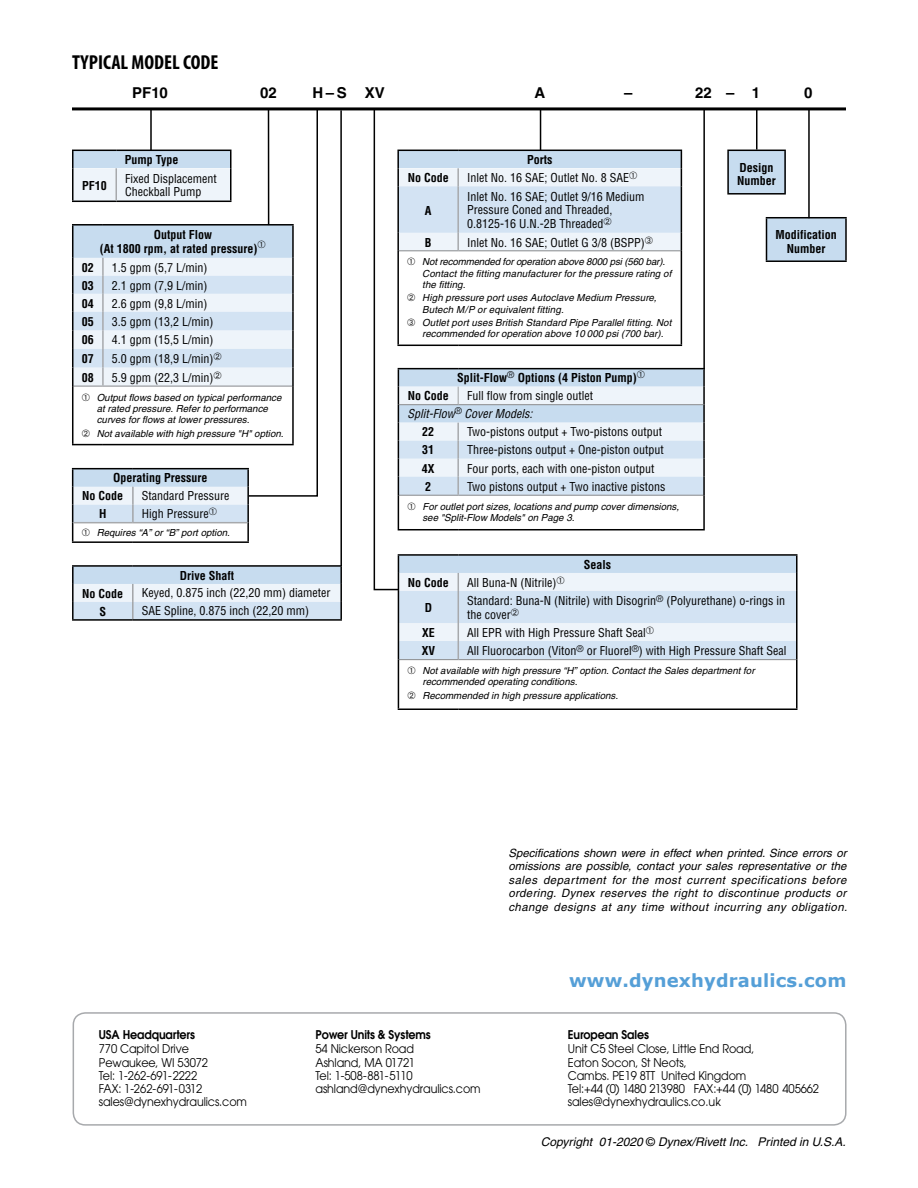
<style>
.page{position:relative;width:918px;height:1188px;background:#fff}
.page>*{position:absolute;margin:0;border:0;box-sizing:border-box;transform-origin:0 0}
.t1{font:700 condensed 20.25px "Myriad Pro";color:#000}
.t2{font:700 18px "Verdana";letter-spacing:.01em;color:#559fd7}
.t3{font:700 15px "Helvetica";color:#000}
.t4{font:condensed 12px/13.5px "Helvetica";color:#000}
.t5{font:12px/13.2px "Avant Garde";letter-spacing:-.01em;color:#000;scale:.93 1}
.t6{font:700 condensed 12px/13.5px "Helvetica";color:#000}
.t7{font:italic 12px "Helvetica";color:#000}
.t8{font:600 12px "Avant Garde";letter-spacing:-.01em;color:#000;scale:.93 1}
.t9{font:italic condensed 12px "Helvetica";color:#000}
.t10{font:italic 11.4px/13.5px "Helvetica";letter-spacing:.035em;color:#000;text-align:justify}
.t11{font:italic 9.75px/11.2px "Helvetica";color:#000}
.s1{font-style:normal}
</style>
<div class="page">
<hr style="left:72px;top:107px;width:774px;height:3px;background:#000">
<hr style="left:72px;top:541px;width:61px;height:2px;background:#000">
<hr style="left:133px;top:541px;width:116px;height:2px;background:#000">
<hr style="left:72px;top:619px;width:61px;height:2px;background:#000">
<hr style="left:133px;top:619px;width:209px;height:2px;background:#000">
<hr style="left:72px;top:565px;width:61px;height:2px;background:#000">
<svg style="left:72px;top:567px;width:270px;height:53px;background:#d2e0ed"></svg>
<hr style="left:133px;top:565px;width:209px;height:2px;background:#000">
<div style="left:766px;top:218px;width:80px;height:43px;background:#c7dcef"></div>
<hr style="left:766px;top:217px;width:81px;height:1px;background:#000">
<hr style="left:845px;top:218px;width:2px;height:42px;background:#000">
<hr style="left:766px;top:260px;width:81px;height:2px;background:#000">
<hr style="left:808px;top:109px;width:2px;height:109px;background:#000">
<hr style="left:340px;top:110px;width:2px;height:456px;background:#000">
<div style="left:73px;top:1012px;width:774px;height:114px;border:2px solid #a7a9ac;border-radius:12px"></div>
<hr style="left:398px;top:660px;width:1px;height:49px;background:#000">
<hr style="left:796px;top:660px;width:2px;height:49px;background:#000">
<hr style="left:398px;top:709px;width:60px;height:1px;background:#000">
<hr style="left:458px;top:709px;width:340px;height:1px;background:#000">
<svg style="left:72px;top:107px;width:247px;height:434px"></svg>
<svg style="left:373px;top:107px;width:425px;height:553px"></svg>
<h1 class="t1" style="left:72px;top:50px;width:148px">TYPICAL MODEL CODE</h1>
<p class="t3" style="left:132px;top:83px;width:37px">PF10</p>
<p class="t3" style="left:260px;top:83px;width:18px">02</p>
<p class="t3" style="left:313px;top:83px;width:74px">H – S XV</p>
<p class="t3" style="left:535px;top:83px;width:12px">A</p>
<p class="t3" style="left:624px;top:83px;width:10px">–</p>
<p class="t3" style="left:695px;top:83px;width:67px">22 – 1</p>
<p class="t3" style="left:804px;top:83px;width:10px">0</p>
<p class="t6" style="left:125px;top:153px;width:55px">Pump Type</p>
<p class="t6" style="left:82px;top:178px;width:26px">PF10</p>
<p class="t4" style="left:125px;top:172px;width:93px">Fixed Displacement<br>Checkball Pump</p>
<p class="t6" style="left:100px;top:228px;width:159px;text-indent:54px">Output Flow<br>(At 1800 rpm, at rated pressure)</p>
<p class="t6" style="left:82px;top:261px;width:13px">02</p>
<p class="t4" style="left:112px;top:261px;width:97px">1.5 gpm (5,7 L/min)</p>
<p class="t6" style="left:82px;top:279px;width:13px">03</p>
<p class="t4" style="left:112px;top:279px;width:97px">2.1 gpm (7,9 L/min)</p>
<p class="t6" style="left:82px;top:297px;width:13px">04</p>
<p class="t4" style="left:112px;top:297px;width:97px">2.6 gpm (9,8 L/min)</p>
<p class="t6" style="left:82px;top:315px;width:13px">05</p>
<p class="t4" style="left:112px;top:315px;width:103px">3.5 gpm (13,2 L/min)</p>
<p class="t6" style="left:82px;top:333px;width:13px">06</p>
<p class="t4" style="left:112px;top:333px;width:103px">4.1 gpm (15,5 L/min)</p>
<p class="t6" style="left:82px;top:352px;width:13px">07</p>
<p class="t4" style="left:112px;top:352px;width:103px">5.0 gpm (18,9 L/min)</p>
<p class="t6" style="left:82px;top:370px;width:13px">08</p>
<p class="t4" style="left:112px;top:370px;width:103px">5.9 gpm (22,3 L/min)</p>
<p class="t11" style="left:97px;top:392px;width:186px">Output flows based on typical performance at rated pressure. Refer to performance curves for flows at lower pressures.</p>
<p class="t11" style="left:97px;top:428px;width:188px">Not available with high pressure "H" option.</p>
<p class="t6" style="left:82px;top:469px;width:127px;line-height:18px;text-indent:31px">Operating Pressure<br>No Code</p>
<p class="t4" style="left:142px;top:489px;width:89px">Standard Pressure</p>
<p class="t6" style="left:99px;top:507px;width:9px">H</p>
<p class="t4" style="left:142px;top:507px;width:68px">High Pressure</p>
<p class="t11" style="left:97px;top:527px;width:135px">Requires “A” or “B” port option.</p>
<p class="t6" style="left:180px;top:569px;width:56px">Drive Shaft</p>
<p class="t6" style="left:82px;top:587px;width:43px">No Code</p>
<p class="t4" style="left:142px;top:586px;width:190px">Keyed, 0.875 inch (22,20 mm) diameter</p>
<p class="t6" style="left:99px;top:605px;width:8px">S</p>
<p class="t4" style="left:142px;top:604px;width:169px">SAE Spline, 0.875 inch (22,20 mm)</p>
<p class="t6" style="left:527px;top:153px;width:27px">Ports</p>
<p class="t6" style="left:408px;top:171px;width:43px">No Code</p>
<p class="t4" style="left:467px;top:171px;width:164px">Inlet No. 16 SAE; Outlet No. 8 SAE</p>
<p class="t6" style="left:425px;top:204px;width:8px">A</p>
<p class="t4" style="left:467px;top:190px;width:179px">Inlet No. 16 SAE; Outlet 9/16 Medium<br>Pressure Coned and Threaded,<br>0.8125-16 U.N.-2B Threaded</p>
<p class="t6" style="left:425px;top:235px;width:8px">B</p>
<p class="t4" style="left:467px;top:235px;width:187px">Inlet No. 16 SAE; Outlet G 3/8 (BSPP)➂</p>
<p class="t11" style="left:422px;top:256px;width:251px">Not recommended for operation above 8000 psi (560 bar).<br>Contact the fitting manufacturer for the pressure rating of the fitting.</p>
<p class="t11" style="left:422px;top:292px;width:236px">High pressure port uses Autoclave Medium Pressure,<br>Butech M/P or equivalent fitting.</p>
<p class="t11" style="left:422px;top:317px;width:251px;text-indent:-15px">➂ Outlet port uses British Standard Pipe Parallel fitting. Not recommended for operation above 10 000 psi (700 bar).</p>
<p class="t6" style="left:457px;top:371px;width:181px">Split-Flow<sup>®</sup> Options (4 Piston Pump)</p>
<p class="t6" style="left:408px;top:389px;width:43px">No Code</p>
<p class="t4" style="left:467px;top:389px;width:127px">Full flow from single outlet</p>
<p class="t9" style="left:407px;top:407px;width:127px">Split-Flow<sup>®</sup> Cover Models:</p>
<p class="t6" style="left:422px;top:425px;width:13px">22</p>
<p class="t4" style="left:467px;top:425px;width:196px">Two-pistons output + Two-pistons output</p>
<p class="t6" style="left:422px;top:443px;width:13px">31</p>
<p class="t4" style="left:467px;top:443px;width:198px">Three-pistons output + One-piston output</p>
<p class="t6" style="left:422px;top:462px;width:14px">4X</p>
<p class="t4" style="left:467px;top:462px;width:189px">Four ports, each with one-piston output</p>
<p class="t6" style="left:425px;top:480px;width:7px">2</p>
<p class="t4" style="left:467px;top:480px;width:200px">Two pistons output + Two inactive pistons</p>
<p class="t11" style="left:422px;top:501px;width:258px">For outlet port sizes, locations and pump cover dimensions, see "Split-Flow Models" on Page 3.</p>
<p class="t6" style="left:584px;top:558px;width:29px">Seals</p>
<p class="t6" style="left:737px;top:160px;width:40px">Design<br>Number</p>
<p class="t6" style="left:776px;top:228px;width:63px;text-align:center">Modification<br>Number</p>
<p class="t6" style="left:408px;top:576px;width:43px">No Code</p>
<p class="t4" style="left:467px;top:576px;width:91px">All Buna-N (Nitrile)</p>
<p class="t6" style="left:425px;top:601px;width:9px">D</p>
<p class="t4" style="left:467px;top:594px;width:319px">Standard: Buna-N (Nitrile) with Disogrin<sup>®</sup> (Polyurethane) o-rings in the cover</p>
<p class="t6" style="left:422px;top:626px;width:14px">XE</p>
<p class="t4" style="left:467px;top:626px;width:180px">All EPR with High Pressure Shaft Seal</p>
<p class="t6" style="left:422px;top:644px;width:15px">XV</p>
<p class="t4" style="left:467px;top:644px;width:321px">All Fluorocarbon (Viton<sup>®</sup> or Fluorel<sup>®</sup>) with High Pressure Shaft Seal</p>
<p class="t11" style="left:422px;top:665px;width:334px">Not available with high pressure “H” option. Contact the Sales department for recommended operating conditions.</p>
<p class="t11" style="left:422px;top:690px;width:197px">Recommended in high pressure applications.</p>
<p class="t10" style="left:508px;top:846px;width:340px">Specifications shown were in effect when printed. Since errors or omissions are possible, contact your sales representative or the sales department for the most current specifications before ordering. Dynex reserves the right to discontinue products or change designs at any time without incurring any obligation.</p>
<h2 class="t2" style="left:569px;top:967px;width:279px">www.dynexhydraulics.com</h2>
<p class="t8" style="left:99px;top:1027px;width:105px">USA Headquarters</p>
<p class="t5" style="left:99px;top:1042px;width:161px">770 Capitol Drive<br>Pewaukee, WI 53072<br>Tel: 1-262-691-2222<br>FAX: 1-262-691-0312 sales@dynexhydraulics.com</p>
<p class="t8" style="left:316px;top:1027px;width:126px">Power Units &amp; Systems</p>
<p class="t5" style="left:316px;top:1042px;width:179px">54 Nickerson Road<br>Ashland, MA 01721<br>Tel: 1-508-881-5110 ashland@dynexhydraulics.com</p>
<p class="t8" style="left:568px;top:1027px;width:89px">European Sales</p>
<p class="t5" style="left:568px;top:1042px;width:272px">Unit C5 Steel Close, Little End Road,<br>Eaton Socon, St Neots,<br>Cambs. PE19 8TT United Kingdom<br>Tel:+44 (0) 1480 213980 FAX:+44 (0) 1480 405662 sales@dynexhydraulics.co.uk</p>
<p class="t7" style="left:541px;top:1134px;width:306px">Copyright 01-2020 <span class="s1">©</span> Dynex/Rivett Inc. Printed in U.S.A.</p>
</div>
